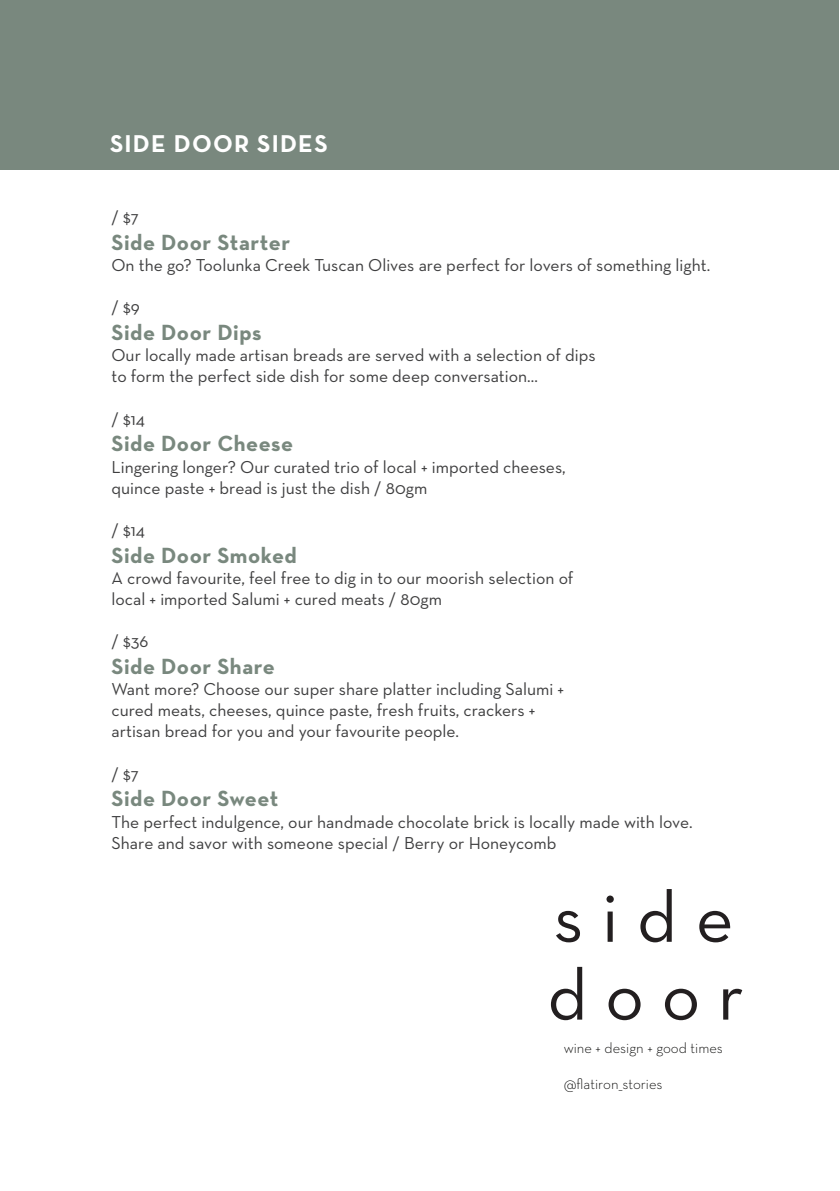
<style>
.page{position:relative;width:840px;height:1191px;background:#fff}
.page>*{position:absolute;margin:0;border:0;box-sizing:border-box;transform-origin:0 0}
.t1{font:73px/77.8px "Neutra Text";color:#231f20}
.t2{font:700 24.8px "Neutra Text";letter-spacing:.05em;color:#fff}
.t3{font:700 22.4px "Neutra Text";letter-spacing:.025em;color:#79887e}
.t4{font:17.6px/21px "Neutra Text";color:#3e3e3f}
.t5{font:300 14.8px "Neutra Text";color:#050504}
</style>
<div class="page">
<div style="left:0;top:1px;width:838px;height:169px;background:#79887e"></div>
<h2 class="t2" style="left:110px;top:128px;width:219px">SIDE DOOR SIDES</h2>
<p class="t4" style="left:111px;top:206px;width:29px">/ $7</p>
<p class="t3" style="left:111px;top:228px;width:180px">Side Door Starter</p>
<p class="t4" style="left:111px;top:254px;width:600px">On the go? Toolunka Creek Tuscan Olives are perfect for lovers of something light.</p>
<p class="t4" style="left:111px;top:296px;width:30px">/ $9</p>
<p class="t3" style="left:111px;top:318px;width:151px">Side Door Dips</p>
<p class="t4" style="left:111px;top:344px;width:485px">Our locally made artisan breads are served with a selection of dips to form the perfect side dish for some deep conversation…</p>
<p class="t4" style="left:111px;top:408px;width:35px">/ $14</p>
<p class="t3" style="left:111px;top:430px;width:183px">Side Door Cheese</p>
<p class="t4" style="left:111px;top:456px;width:455px">Lingering longer? Our curated trio of local + imported cheeses, quince paste + bread is just the dish / 80gm</p>
<p class="t4" style="left:111px;top:519px;width:35px">/ $14</p>
<p class="t3" style="left:111px;top:541px;width:187px">Side Door Smoked</p>
<p class="t4" style="left:111px;top:567px;width:463px">A crowd favourite, feel free to dig in to our moorish selection of local + imported Salumi + cured meats / 80gm</p>
<p class="t4" style="left:111px;top:630px;width:38px">/ $36</p>
<p class="t3" style="left:111px;top:652px;width:165px">Side Door Share</p>
<p class="t4" style="left:111px;top:678px;width:454px">Want more? Choose our super share platter including Salumi + cured meats, cheeses, quince paste, fresh fruits, crackers + artisan bread for you and your favourite people.</p>
<p class="t4" style="left:111px;top:762px;width:29px">/ $7</p>
<p class="t3" style="left:111px;top:785px;width:168px">Side Door Sweet</p>
<p class="t4" style="left:111px;top:810px;width:582px">The perfect indulgence, our handmade chocolate brick is locally made with love.<br>Share and savor with someone special / Berry or Honeycomb</p>
<h1 class="t1" style="left:547px;top:876px;width:198px">s i d e d o o r</h1>
<p class="t5" style="left:563px;top:1039px;width:161px">wine + design + good times</p>
<p class="t5" style="left:563px;top:1075px;width:100px">@flatiron_stories</p>
</div>
